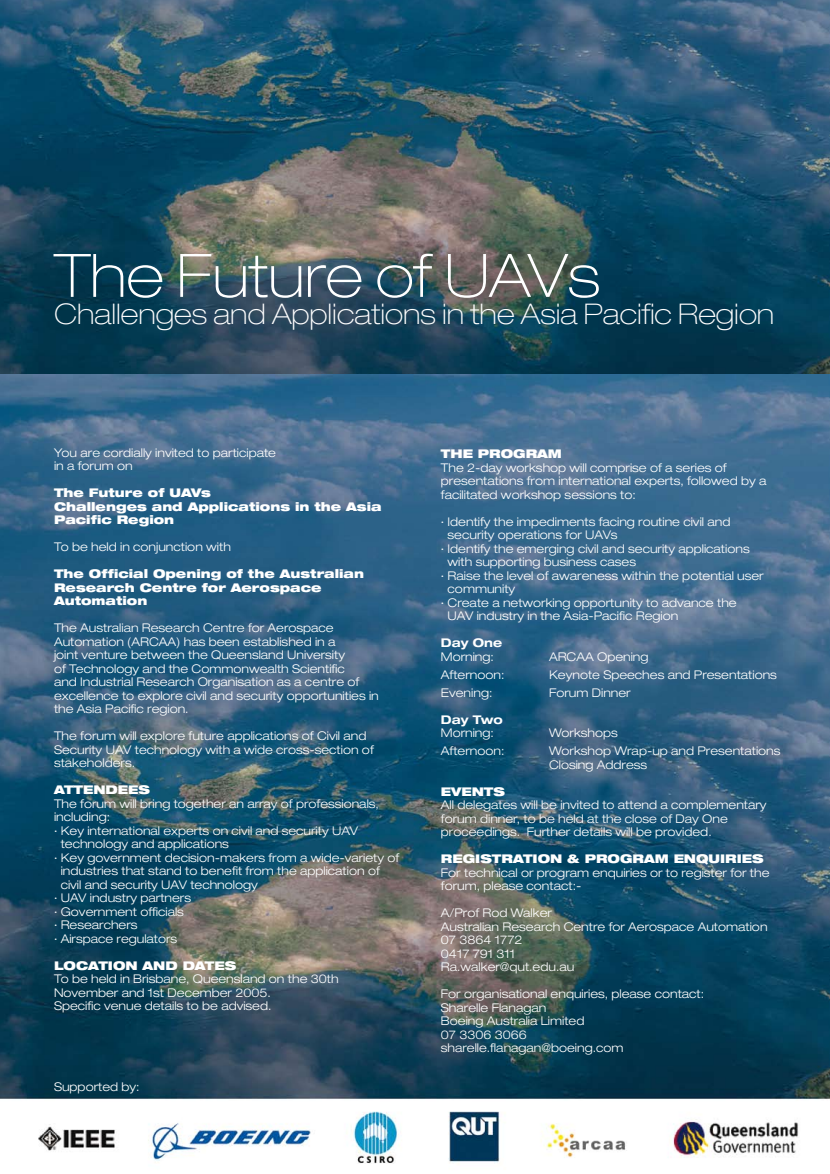
<style>
.page{position:relative;width:830px;height:1174px;background:#fff}
.page>*{position:absolute;margin:0;border:0;box-sizing:border-box;transform-origin:0 0}
.t1{font:100 expanded 60px "Helvetica Neue";color:#fff}
.t2{font:100 expanded 28.5px "Helvetica Neue";color:#fff}
.t3{font:300 expanded 12px/13.5px "Helvetica Neue";color:#fff}
.t4{font:900 expanded 12px/13.5px "Helvetica Neue";color:#fff}
.t5{font:700 expanded 12px "Helvetica Neue";color:#fff}
</style>
<div class="page">
<img style="left:0;top:0;width:829px;height:1164px">
<h1 class="t1" style="left:54px;top:240px;width:547px">The Future of UAVs</h1>
<h2 class="t2" style="left:54px;top:297px;width:721px">Challenges and Applications in the Asia Pacific Region</h2>
<p class="t3" style="left:54px;top:445px;width:223px">You are cordially invited to participate in a forum on</p>
<p class="t4" style="left:54px;top:485px;width:329px">The Future of UAVs<br>Challenges and Applications in the Asia<br>Pacific Region</p>
<p class="t3" style="left:54px;top:540px;width:178px">To be held in conjunction with</p>
<p class="t4" style="left:54px;top:566px;width:311px">The Official Opening of the Australian<br>Research Centre for Aerospace<br>Automation</p>
<p class="t3" style="left:54px;top:621px;width:326px">The Australian Research Centre for Aerospace Automation (ARCAA) has been established in a<br>joint venture between the Queensland University<br>of Technology and the Commonwealth Scientific<br>and Industrial Research Organisation as a centre of excellence to explore civil and security opportunities in the Asia Pacific region.</p>
<p class="t3" style="left:54px;top:729px;width:321px">The forum will explore future applications of Civil and<br>Security UAV technology with a wide cross-section of stakeholders.</p>
<p class="t4" style="left:54px;top:782px;width:97px">ATTENDEES</p>
<p class="t3" style="left:54px;top:796px;width:326px">The forum will bring together an array of professionals,</p>
<p class="t3" style="left:54px;top:810px;width:57px">including:</p>
<p class="t3" style="left:54px;top:823px;width:305px">· Key international experts on civil and security UAV</p>
<p class="t3" style="left:61px;top:837px;width:170px">technology and applications</p>
<p class="t3" style="left:54px;top:850px;width:346px">· Key government decision-makers from a wide-variety of</p>
<p class="t3" style="left:61px;top:864px;width:320px">industries that stand to benefit from the application of</p>
<p class="t3" style="left:61px;top:877px;width:198px">civil and security UAV technology</p>
<p class="t3" style="left:54px;top:891px;width:138px">· UAV industry partners</p>
<p class="t3" style="left:54px;top:904px;width:131px">· Government officials</p>
<p class="t3" style="left:54px;top:918px;width:85px">· Researchers</p>
<p class="t3" style="left:54px;top:931px;width:125px">· Airspace regulators</p>
<p class="t4" style="left:54px;top:958px;width:184px">LOCATION AND DATES</p>
<p class="t3" style="left:54px;top:972px;width:286px">To be held in Brisbane, Queensland on the 30th<br>November and 1st December 2005.<br>Specific venue details to be advised.</p>
<p class="t3" style="left:54px;top:1080px;width:87px">Supported by:</p>
<p class="t4" style="left:441px;top:447px;width:122px">THE PROGRAM</p>
<p class="t3" style="left:441px;top:460px;width:327px">The 2-day workshop will comprise of a series of presentations from international experts, followed by a facilitated workshop sessions to:</p>
<p class="t3" style="left:441px;top:514px;width:291px">· Identify the impediments facing routine civil and</p>
<p class="t3" style="left:447px;top:528px;width:171px">security operations for UAVs</p>
<p class="t3" style="left:441px;top:541px;width:310px">· Identify the emerging civil and security applications</p>
<p class="t3" style="left:447px;top:555px;width:190px">with supporting business cases</p>
<p class="t3" style="left:441px;top:568px;width:324px">· Raise the level of awareness within the potential user</p>
<p class="t3" style="left:447px;top:582px;width:69px">community</p>
<p class="t3" style="left:441px;top:595px;width:297px">· Create a networking opportunity to advance the</p>
<p class="t3" style="left:447px;top:609px;width:232px">UAV industry in the Asia-Pacific Region</p>
<p class="t5" style="left:441px;top:635px;width:63px">Day One</p>
<p class="t3" style="left:441px;top:649px;width:54px">Morning:</p>
<p class="t3" style="left:549px;top:649px;width:101px">ARCAA Opening</p>
<p class="t3" style="left:441px;top:667px;width:65px">Afternoon:</p>
<p class="t3" style="left:549px;top:667px;width:229px">Keynote Speeches and Presentations</p>
<p class="t3" style="left:441px;top:685px;width:53px">Evening:</p>
<p class="t3" style="left:549px;top:685px;width:83px">Forum Dinner</p>
<p class="t5" style="left:441px;top:712px;width:63px">Day Two</p>
<p class="t3" style="left:441px;top:726px;width:54px">Morning:</p>
<p class="t3" style="left:549px;top:726px;width:70px">Workshops</p>
<p class="t3" style="left:441px;top:744px;width:65px">Afternoon:</p>
<p class="t3" style="left:549px;top:744px;width:233px">Workshop Wrap-up and Presentations<br>Closing Address</p>
<p class="t4" style="left:441px;top:784px;width:65px">EVENTS</p>
<p class="t3" style="left:441px;top:798px;width:327px">All delegates will be invited to attend a complementary forum dinner, to be held at the close of Day One proceedings. Further details will be provided.</p>
<p class="t4" style="left:441px;top:852px;width:324px">REGISTRATION &amp; PROGRAM ENQUIRIES</p>
<p class="t3" style="left:441px;top:865px;width:330px">For technical or program enquiries or to register for the forum, please contact:-</p>
<p class="t3" style="left:441px;top:906px;width:328px">A/Prof Rod Walker<br>Australian Research Centre for Aerospace Automation<br>07 3864 1772<br>0417 791 311<br>Ra.walker@qut.edu.au</p>
<p class="t3" style="left:441px;top:987px;width:264px">For organisational enquiries, please contact:<br>Sharelle Flanagan<br>Boeing Australia Limited<br>07 3306 3066 sharelle.flanagan@boeing.com</p>
</div>
